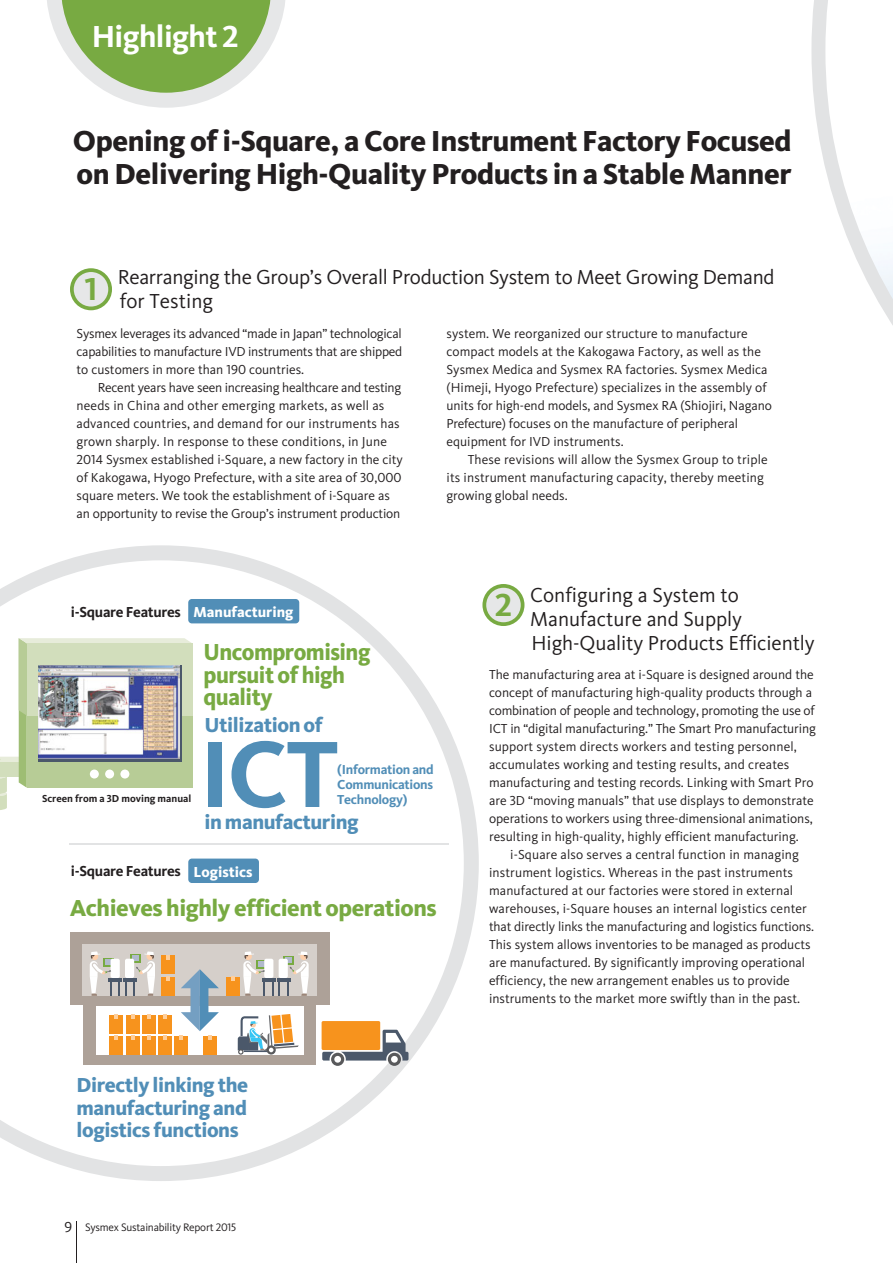
<style>
.page{position:relative;width:893px;height:1263px;background:#fff}
.page>*{position:absolute;margin:0;border:0;box-sizing:border-box;transform-origin:0 0}
.t1{font:700 97.5px "Kievit Pro";color:#518eb7}
.t2{font:700 33px "Kievit Pro";color:#78aa42}
.t3{font:700 31.5px "Kievit Pro";letter-spacing:-.02em;color:#fff}
.t4{font:800 30px/33px "Kievit Pro";letter-spacing:-.015em;color:#231f20}
.t5{font:800 24px/22.5px "Kievit Pro";letter-spacing:-.02em;color:#78aa42;scale:.95 1}
.t6{font:800 24px "Kievit Pro";letter-spacing:-.02em;color:#78aa42}
.t7{font:21px/24px "Kievit Pro";letter-spacing:-.005em;color:#231f20}
.t8{font:800 21px/22.5px "Kievit Pro";letter-spacing:-.02em;color:#518eb7;text-align:justify}
.t9{font:700 15px "Kievit Pro";letter-spacing:-.02em;color:#231f20}
.t10{font:800 15px "Kievit Pro";color:#fff}
.t11{font:13.5px/18px "Kievit Pro";color:#231f20}
.t12{font:700 13.5px/15px "Kievit Pro";letter-spacing:-.02em;color:#518eb7;text-align:justify}
.t13{font:11.25px "Kievit Pro";letter-spacing:-.02em;color:#231f20}
.t14{font:700 10.5px "Kievit Pro";color:#231f20}
.s1{font-weight:800;color:#fff}
.s2{font-size:15px}
</style>
<div class="page">
<svg style="left:811px;top:0;width:82px;height:325px"></svg>
<svg style="left:0;top:545px;width:479px;height:636px"></svg>
<svg style="left:47px;top:0;width:238px;height:108px"></svg>
<svg style="left:0;top:638px;width:192px;height:172px"></svg>
<hr style="left:69px;top:843px;width:380px;height:1px;background:#e2e3e4">
<svg style="left:482px;top:584px;width:42px;height:42px"></svg>
<svg style="left:70px;top:268px;width:42px;height:42px"></svg>
<div style="left:188px;top:599px;width:111px;height:24px;background:#518eb7;border-radius:4px"></div>
<div style="left:188px;top:858px;width:71px;height:25px;background:#518eb7;border-radius:4px"></div>
<div style="left:70px;top:933px;width:259px;height:72px;background:#ada198"></div>
<div style="left:84px;top:934px;width:232px;height:131px;background:#ada198"></div>
<div style="left:96px;top:1006px;width:208px;height:49px;background:#fff"></div>
<div style="left:82px;top:944px;width:235px;height:51px;background:#d5cfca"></div>
<svg style="left:238px;top:1014px;width:61px;height:41px"></svg>
<svg style="left:322px;top:1030px;width:86px;height:30px"></svg>
<svg style="left:331px;top:1053px;width:13px;height:13px"></svg>
<div style="left:334px;top:1056px;width:7px;height:7px;background:#fff;border-radius:50%"></div>
<svg style="left:388px;top:1053px;width:13px;height:13px"></svg>
<div style="left:391px;top:1056px;width:7px;height:7px;background:#fff;border-radius:50%"></div>
<div style="left:322px;top:1021px;width:58px;height:29px;background:#f7931d;border-radius:2px"></div>
<div style="left:104px;top:958px;width:10px;height:8px;background:#9dc176"></div>
<hr style="left:123px;top:978px;width:14px;height:3px;background:#4b586a">
<div style="left:125px;top:959px;width:9px;height:19px;background:#fff;border-radius:2px"></div>
<svg style="left:133px;top:951px;width:22px;height:45px"></svg>
<hr style="left:108px;top:978px;width:14px;height:3px;background:#4b586a">
<div style="left:111px;top:959px;width:9px;height:19px;background:#fff;border-radius:2px"></div>
<svg style="left:118px;top:981px;width:9px;height:15px"></svg>
<svg style="left:90px;top:951px;width:22px;height:45px"></svg>
<div style="left:161px;top:977px;width:13px;height:19px;background:#f7931d"></div>
<svg style="left:166px;top:977px;width:3px;height:4px"></svg>
<div style="left:161px;top:955px;width:13px;height:19px;background:#f7931d"></div>
<svg style="left:166px;top:955px;width:3px;height:4px"></svg>
<div style="left:226px;top:977px;width:13px;height:19px;background:#f7931d"></div>
<svg style="left:231px;top:977px;width:3px;height:4px"></svg>
<div style="left:110px;top:1036px;width:13px;height:19px;background:#f7931d"></div>
<svg style="left:115px;top:1036px;width:3px;height:4px"></svg>
<div style="left:126px;top:1036px;width:14px;height:19px;background:#f7931d"></div>
<svg style="left:131px;top:1036px;width:3px;height:4px"></svg>
<div style="left:110px;top:1015px;width:13px;height:19px;background:#f7931d"></div>
<svg style="left:115px;top:1015px;width:3px;height:4px"></svg>
<div style="left:126px;top:1015px;width:14px;height:19px;background:#f7931d"></div>
<svg style="left:131px;top:1015px;width:3px;height:4px"></svg>
<div style="left:159px;top:1036px;width:13px;height:19px;background:#f7931d"></div>
<svg style="left:164px;top:1036px;width:3px;height:4px"></svg>
<div style="left:175px;top:1036px;width:13px;height:19px;background:#f7931d"></div>
<div style="left:203px;top:1036px;width:14px;height:19px;background:#f7931d"></div>
<div style="left:143px;top:1015px;width:13px;height:19px;background:#f7931d"></div>
<svg style="left:148px;top:1015px;width:3px;height:4px"></svg>
<div style="left:159px;top:1015px;width:13px;height:19px;background:#f7931d"></div>
<svg style="left:164px;top:1015px;width:3px;height:4px"></svg>
<div style="left:143px;top:1036px;width:13px;height:19px;background:#f7931d"></div>
<svg style="left:148px;top:1036px;width:3px;height:4px"></svg>
<svg style="left:180px;top:969px;width:39px;height:71px"></svg>
<svg style="left:243px;top:951px;width:66px;height:45px"></svg>
<hr style="left:76px;top:1222px;width:1px;height:41px;background:#231f20">
<h3 class="t3" style="left:92px;top:18px;width:148px">Highlight 2</h3>
<h3 class="t4" style="left:73px;top:127px;width:720px">Opening of i-Square, a Core Instrument Factory Focused on Delivering High-Quality Products in a Stable Manner</h3>
<h2 class="t2" style="left:85px;top:270px;width:14px">1</h2>
<h3 class="t7" style="left:118px;top:267px;width:658px">Rearranging the Group’s Overall Production System to Meet Growing Demand for Testing</h3>
<p class="t11" style="left:77px;top:326px;width:327px;text-align:justify">Sysmex leverages its advanced “made in Japan” technological capabilities to manufacture IVD instruments that are shipped to customers in more than 190 countries.</p>
<p class="t11" style="left:77px;top:380px;width:328px;text-indent:21px">Recent years have seen increasing healthcare and testing needs in China and other emerging markets, as well as advanced countries, and demand for our instruments has grown sharply. In response to these conditions, in June 2014 Sysmex established i-Square, a new factory in the city of Kakogawa, Hyogo Prefecture, with a site area of 30,000 square meters. We took the establishment of i-Square as an opportunity to revise the Group’s instrument production</p>
<p class="t11" style="left:446px;top:326px;width:327px">system. We reorganized our structure to manufacture compact models at the Kakogawa Factory, as well as the Sysmex Medica and Sysmex RA factories. Sysmex Medica (Himeji, Hyogo Prefecture) specializes in the assembly of units for high-end models, and Sysmex RA (Shiojiri, Nagano Prefecture) focuses on the manufacture of peripheral equipment for IVD instruments.</p>
<p class="t11" style="left:446px;top:452px;width:323px;text-indent:21px">These revisions will allow the Sysmex Group to triple its instrument manufacturing capacity, thereby meeting growing global needs.</p>
<p class="t9" style="left:71px;top:603px;width:111px">i-Square Features</p>
<p class="t10" style="left:193px;top:606px;width:101px">Manufacturing</p>
<h3 class="t5" style="left:203px;top:643px;width:177px">Uncompromising pursuit of high quality</h3>
<h3 class="t8" style="left:204px;top:716px;width:120px">Utilization of</h3>
<p class="t14" style="left:42px;top:792px;width:151px">Screen from a 3D moving manual</p>
<h1 class="t1" style="left:200px;top:716px;width:140px">ICT</h1>
<p class="t12" style="left:337px;top:762px;width:98px">(Information and Communications Technology)</p>
<h3 class="t8" style="left:204px;top:813px;width:156px">in manufacturing</h3>
<p class="t9" style="left:71px;top:862px;width:183px">i-Square Features <span class="s1">Logistics</span></p>
<h3 class="t6" style="left:70px;top:899px;width:368px">Achieves highly efficient operations</h3>
<h2 class="t2" style="left:495px;top:585px;width:19px">2</h2>
<h3 class="t7" style="left:530px;top:585px;width:286px">Configuring a System to<br>Manufacture and Supply<br>High-Quality Products Efficiently</h3>
<p class="t11" style="left:489px;top:667px;width:328px">The manufacturing area at i-Square is designed around the concept of manufacturing high-quality products through a combination of people and technology, promoting the use of ICT in “digital manufacturing.” The Smart Pro manufacturing support system directs workers and testing personnel, accumulates working and testing results, and creates manufacturing and testing records. Linking with Smart Pro are 3D “moving manuals” that use displays to demonstrate operations to workers using three-dimensional animations, resulting in high-quality, highly efficient manufacturing.</p>
<p class="t11" style="left:489px;top:847px;width:327px;text-indent:21px">i-Square also serves a central function in managing instrument logistics. Whereas in the past instruments manufactured at our factories were stored in external warehouses, i-Square houses an internal logistics center that directly links the manufacturing and logistics functions.<br>This system allows inventories to be managed as products are manufactured. By significantly improving operational efficiency, the new arrangement enables us to provide instruments to the market more swiftly than in the past.</p>
<h3 class="t8" style="left:77px;top:1076px;width:173px">Directly linking the manufacturing and logistics functions</h3>
<p class="t13" style="left:65px;top:1223px;width:173px"><span class="s2">9</span> Sysmex Sustainability Report 2015</p>
</div>
